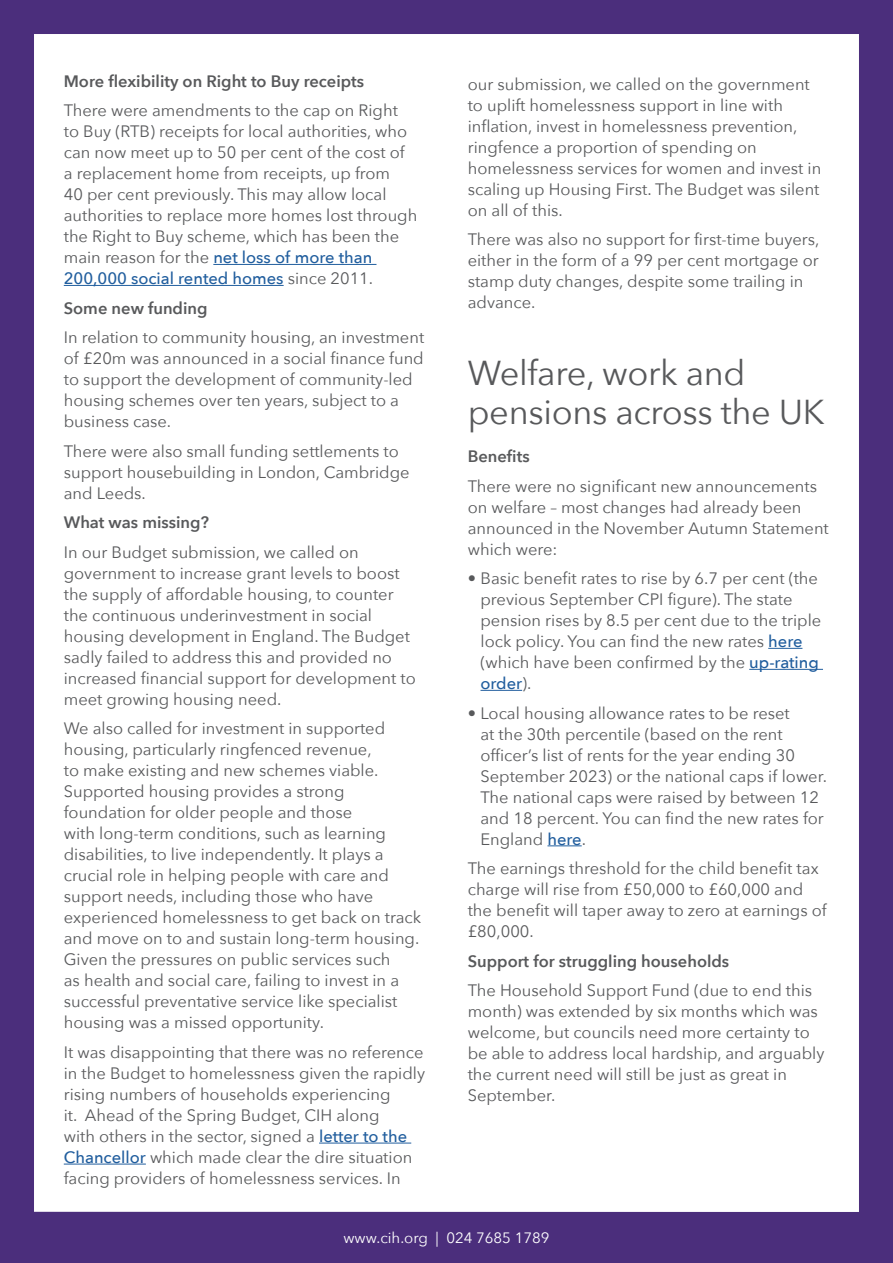
<style>
.page{position:relative;width:893px;height:1263px;background:#4b2e7c}
.page>*{position:absolute;margin:0;border:0;box-sizing:border-box;transform-origin:0 0}
.t1{font:34.5px/39px "Avenir Next";letter-spacing:-.01em;color:#58595b}
.t2{font:16.5px/21px "Avenir Next";color:#58595b}
.t3{font:600 16.5px "Avenir Next";color:#58595b}
.t4{font:15px "Avenir Next";color:#fff}
.s1{font-weight:500;color:#215e9e}
</style>
<div class="page">
<div style="left:34px;top:34px;width:825px;height:1178px;background:#fff"></div>
<hr style="left:213px;top:264px;width:163px;height:1px;background:#215e9e">
<hr style="left:64px;top:285px;width:220px;height:1px;background:#215e9e">
<hr style="left:319px;top:1143px;width:92px;height:1px;background:#215e9e">
<hr style="left:64px;top:1164px;width:82px;height:1px;background:#215e9e">
<hr style="left:768px;top:648px;width:34px;height:1px;background:#215e9e">
<hr style="left:749px;top:669px;width:74px;height:1px;background:#215e9e">
<hr style="left:480px;top:690px;width:42px;height:1px;background:#215e9e">
<hr style="left:547px;top:845px;width:35px;height:1px;background:#215e9e">
<p class="t3" style="left:64px;top:67px;width:302px">More flexibility on Right to Buy receipts</p>
<p class="t2" style="left:64px;top:99px;width:355px">There were amendments to the cap on Right<br>to Buy (RTB) receipts for local authorities, who can now meet up to 50 per cent of the cost of a replacement home from receipts, up from<br>40 per cent previously. This may allow local authorities to replace more homes lost through the Right to Buy scheme, which has been the main reason for the <span class="s1">net loss of more than 200,000 social rented homes</span> since 2011.</p>
<p class="t3" style="left:64px;top:294px;width:145px">Some new funding</p>
<p class="t2" style="left:64px;top:326px;width:362px">In relation to community housing, an investment of £20m was announced in a social finance fund to support the development of community-led housing schemes over ten years, subject to a business case.</p>
<p class="t2" style="left:64px;top:440px;width:347px">There were also small funding settlements to support housebuilding in London, Cambridge and Leeds.</p>
<p class="t3" style="left:64px;top:508px;width:147px">What was missing?</p>
<p class="t2" style="left:64px;top:541px;width:354px">In our Budget submission, we called on government to increase grant levels to boost the supply of affordable housing, to counter the continuous underinvestment in social housing development in England. The Budget sadly failed to address this and provided no increased financial support for development to meet growing housing need.</p>
<p class="t2" style="left:64px;top:717px;width:359px">We also called for investment in supported housing, particularly ringfenced revenue,<br>to make existing and new schemes viable.<br>Supported housing provides a strong foundation for older people and those<br>with long-term conditions, such as learning disabilities, to live independently. It plays a crucial role in helping people with care and support needs, including those who have experienced homelessness to get back on track and move on to and sustain long-term housing.<br>Given the pressures on public services such<br>as health and social care, failing to invest in a successful preventative service like specialist housing was a missed opportunity.</p>
<p class="t2" style="left:64px;top:1041px;width:363px">It was disappointing that there was no reference in the Budget to homelessness given the rapidly rising numbers of households experiencing<br>it. Ahead of the Spring Budget, CIH along<br>with others in the sector, signed a <span class="s1">letter to the Chancellor</span> which made clear the dire situation facing providers of homelessness services. In</p>
<p class="t2" style="left:468px;top:73px;width:355px">our submission, we called on the government to uplift homelessness support in line with inflation, invest in homelessness prevention, ringfence a proportion of spending on homelessness services for women and invest in scaling up Housing First. The Budget was silent on all of this.</p>
<p class="t2" style="left:468px;top:228px;width:353px">There was also no support for first-time buyers, either in the form of a 99 per cent mortgage or stamp duty changes, despite some trailing in advance.</p>
<h1 class="t1" style="left:468px;top:352px;width:358px">Welfare, work and pensions across the UK</h1>
<p class="t3" style="left:468px;top:442px;width:63px">Benefits</p>
<p class="t2" style="left:468px;top:475px;width:363px">There were no significant new announcements on welfare – most changes had already been announced in the November Autumn Statement which were:</p>
<p class="t2" style="left:480px;top:567px;width:342px;text-indent:-13px">• Basic benefit rates to rise by 6.7 per cent (the previous September CPI figure). The state pension rises by 8.5 per cent due to the triple lock policy. You can find the new rates <span class="s1">here </span>(which have been confirmed by the <span class="s1">up-rating order</span>).</p>
<p class="t2" style="left:480px;top:702px;width:348px;text-indent:-13px">• Local housing allowance rates to be reset<br>at the 30th percentile (based on the rent officer’s list of rents for the year ending 30<br>September 2023) or the national caps if lower.<br>The national caps were raised by between 12 and 18 percent. You can find the new rates for England <span class="s1">here</span>.</p>
<p class="t2" style="left:468px;top:857px;width:360px">The earnings threshold for the child benefit tax charge will rise from £50,000 to £60,000 and the benefit will taper away to zero at earnings of £80,000.</p>
<p class="t3" style="left:468px;top:947px;width:263px">Support for struggling households</p>
<p class="t2" style="left:468px;top:979px;width:358px">The Household Support Fund (due to end this month) was extended by six months which was welcome, but councils need more certainty to be able to address local hardship, and arguably the current need will still be just as great in September.</p>
<p class="t4" style="left:343px;top:1225px;width:208px">www.cih.org | 024 7685 1789</p>
</div>
